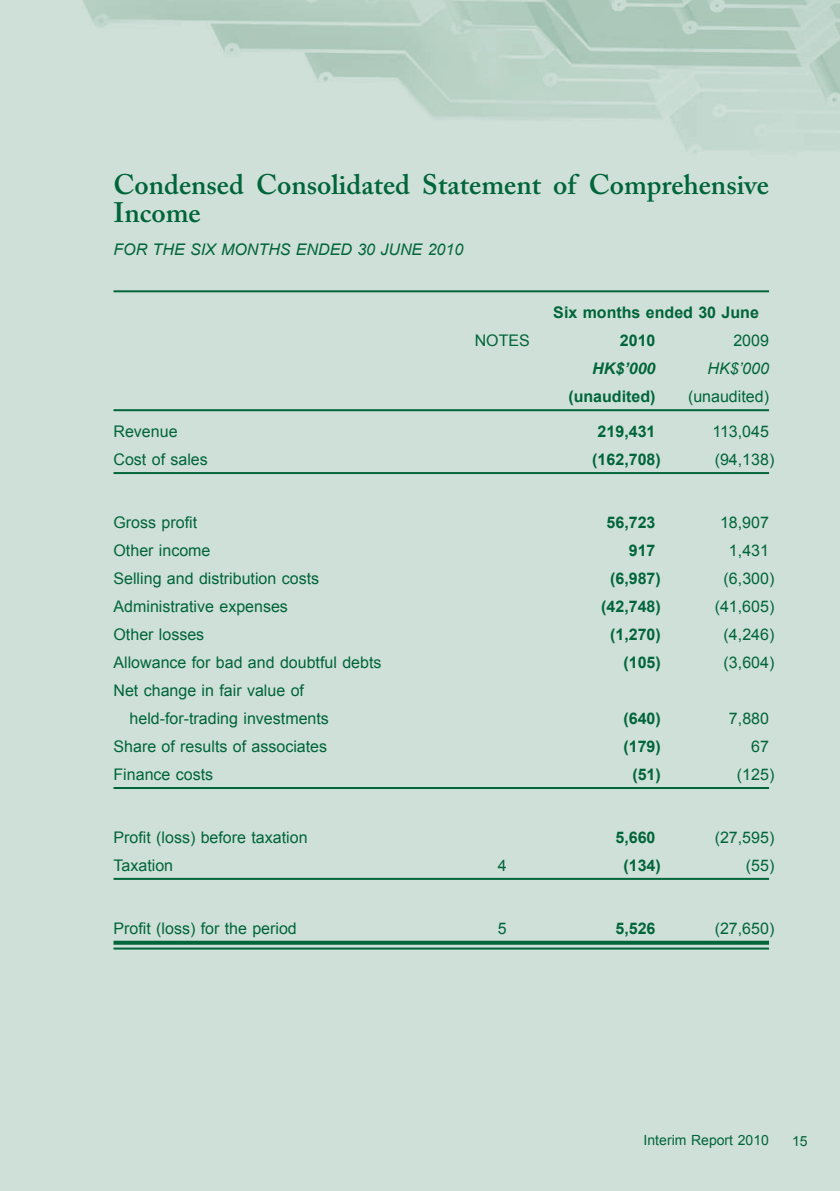
<style>
.page{position:relative;width:840px;height:1191px;background:#fff}
.page>*{position:absolute;margin:0;border:0;box-sizing:border-box;transform-origin:0 0}
.t1{font:600 28px/28px "Adobe Caslon Pro";color:#00653a}
.t2{font:16px/28px "Arial";color:#00653a}
.t3{font:700 16px "Arial";color:#00653a}
.t4{font:italic 16px "Arial";color:#00653a}
.t5{font:italic 700 16px "Arial";color:#00653a}
.t6{font:14px "Arial";color:#00653a}
</style>
<div class="page">
<div style="left:0;top:0;width:839px;height:1191px;background:#cfe0d8"></div>
<img style="left:83px;top:0;width:756px;height:153px">
<hr style="left:113px;top:290px;width:655px;height:2px;background:#00653a">
<hr style="left:113px;top:409px;width:655px;height:2px;background:#00653a">
<hr style="left:113px;top:472px;width:655px;height:2px;background:#00653a">
<hr style="left:113px;top:787px;width:655px;height:2px;background:#00653a">
<hr style="left:113px;top:878px;width:655px;height:2px;background:#00653a">
<svg style="left:113px;top:940px;width:655px;height:4px;background:#267b57"></svg>
<hr style="left:113px;top:947px;width:655px;height:2px;background:#00653a">
<h1 class="t1" style="left:113px;top:170px;width:656px">Condensed Consolidated Statement of Comprehensive<br>Income</h1>
<p class="t4" style="left:113px;top:239px;width:351px">FOR THE SIX MONTHS ENDED 30 JUNE 2010</p>
<p class="t3" style="left:553px;top:302px;width:207px">Six months ended 30 June</p>
<p class="t2" style="left:474px;top:327px;width:57px">NOTES</p>
<p class="t3" style="left:619px;top:330px;width:37px">2010</p>
<p class="t2" style="left:733px;top:327px;width:37px">2009</p>
<p class="t5" style="left:592px;top:358px;width:65px">HK$’000</p>
<p class="t4" style="left:707px;top:358px;width:63px">HK$’000</p>
<p class="t3" style="left:568px;top:386px;width:89px">(unaudited)</p>
<p class="t2" style="left:687px;top:383px;width:82px">(unaudited)</p>
<p class="t2" style="left:113px;top:418px;width:66px">Revenue</p>
<p class="t3" style="left:597px;top:421px;width:59px">219,431</p>
<p class="t2" style="left:712px;top:418px;width:58px">113,045</p>
<p class="t2" style="left:113px;top:446px;width:96px">Cost of sales</p>
<p class="t3" style="left:592px;top:449px;width:70px">(162,708 )</p>
<p class="t2" style="left:714px;top:446px;width:61px">(94,138)</p>
<p class="t2" style="left:113px;top:508px;width:85px">Gross profit</p>
<p class="t3" style="left:606px;top:512px;width:50px">56,723</p>
<p class="t2" style="left:719px;top:508px;width:50px">18,907</p>
<p class="t2" style="left:113px;top:536px;width:98px">Other income</p>
<p class="t3" style="left:628px;top:540px;width:28px">917</p>
<p class="t2" style="left:728px;top:536px;width:42px">1,431</p>
<p class="t2" style="left:113px;top:564px;width:207px">Selling and distribution costs</p>
<p class="t3" style="left:609px;top:568px;width:52px">(6,987 )</p>
<p class="t2" style="left:723px;top:564px;width:52px">(6,300)</p>
<p class="t2" style="left:113px;top:592px;width:176px">Administrative expenses</p>
<p class="t3" style="left:601px;top:596px;width:61px">(42,748 )</p>
<p class="t2" style="left:714px;top:592px;width:61px">(41,605)</p>
<p class="t2" style="left:113px;top:620px;width:92px">Other losses</p>
<p class="t3" style="left:609px;top:624px;width:52px">(1,270 )</p>
<p class="t2" style="left:723px;top:620px;width:52px">(4,246)</p>
<p class="t2" style="left:113px;top:648px;width:269px">Allowance for bad and doubtful debts</p>
<p class="t3" style="left:623px;top:652px;width:39px">(105 )</p>
<p class="t2" style="left:723px;top:648px;width:52px">(3,604)</p>
<p class="t2" style="left:129px;top:676px;width:201px;text-indent:-16px">Net change in fair value of held-for-trading investments</p>
<p class="t3" style="left:623px;top:708px;width:39px">(640 )</p>
<p class="t2" style="left:728px;top:704px;width:42px">7,880</p>
<p class="t2" style="left:113px;top:732px;width:215px">Share of results of associates</p>
<p class="t3" style="left:623px;top:736px;width:39px">(179 )</p>
<p class="t2" style="left:750px;top:732px;width:19px">67</p>
<p class="t2" style="left:113px;top:760px;width:101px">Finance costs</p>
<p class="t3" style="left:632px;top:764px;width:30px">(51 )</p>
<p class="t2" style="left:736px;top:760px;width:39px">(125)</p>
<p class="t2" style="left:113px;top:823px;width:195px">Profit (loss) before taxation</p>
<p class="t3" style="left:615px;top:827px;width:42px">5,660</p>
<p class="t2" style="left:714px;top:823px;width:61px">(27,595)</p>
<p class="t2" style="left:113px;top:851px;width:61px">Taxation</p>
<p class="t2" style="left:497px;top:851px;width:10px">4</p>
<p class="t3" style="left:623px;top:855px;width:39px">(134 )</p>
<p class="t2" style="left:745px;top:851px;width:30px">(55)</p>
<p class="t2" style="left:113px;top:914px;width:185px">Profit (loss) for the period</p>
<p class="t2" style="left:497px;top:914px;width:10px">5</p>
<p class="t3" style="left:615px;top:917px;width:42px">5,526</p>
<p class="t2" style="left:714px;top:914px;width:61px">(27,650)</p>
<p class="t6" style="left:643px;top:1131px;width:127px">Interim Report 2010</p>
<p class="t6" style="left:791px;top:1131px;width:17px">15</p>
</div>
